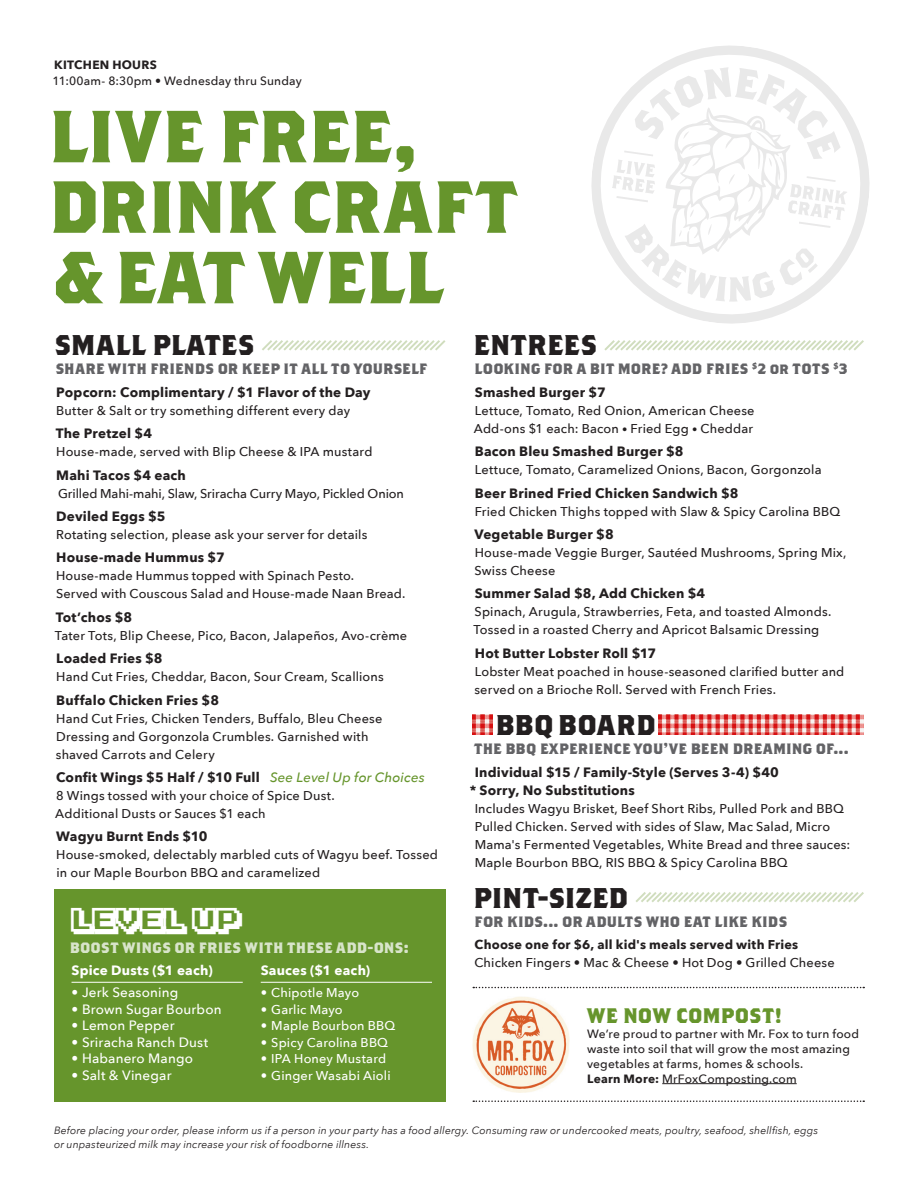
<style>
.page{position:relative;width:918px;height:1188px;background:#fff}
.page>*{position:absolute;margin:0;border:0;box-sizing:border-box;transform-origin:0 0}
.Menu-_Section{font:700 73.5px "Brothers OT";letter-spacing:.005em;color:#66952c}
.Menu-_Section-2{font:700 28.5px "Brothers OT";letter-spacing:.005em;color:#231f20}
.Menu-_Name{font:27px "Karmatic Arcade";color:#fff}
.Menu-_Text{font:700 21px "Brothers OT";letter-spacing:.015em;color:#66952c}
.Menu-_Section_Sub{font:700 15px "Brothers OT";letter-spacing:.02em;color:#636366}
.Menu-_Section_Sub-2{font:700 15px "Brothers OT";letter-spacing:.02em;color:#d8e4ca}
.Menu-_Name-2{font:700 13.5px "Avenir Next";letter-spacing:.015em;color:#231f20}
.Menu-_Name-3{font:500 13.5px "Avenir Next";letter-spacing:.01em;color:#fff}
.Menu-_Name-4{font:700 13.5px "Avenir Next";letter-spacing:.015em;color:#fff}
.Menu-_Text-2{font:500 12.75px/18px "Avenir Next";letter-spacing:.015em;color:#231f20}
.Menu-_Text-3{font:500 12.75px "Avenir Next";letter-spacing:.015em;color:#fff}
.Menu-_Text-4{font:500 12.75px "Avenir Next";letter-spacing:-.005em;color:#231f20}
.Menu-_Text-5{font:500 12px/15px "Avenir Next";letter-spacing:.015em;color:#231f20}
.Menu-_Name-5{font:700 12px "Avenir Next";letter-spacing:.02em;color:#231f20}
.Legal{font:italic 10.5px/13.5px "Avenir Next";letter-spacing:.015em;color:#231f20}
.s1{font-weight:500;font-style:italic;color:#66952c}
.s2{font-size:10.5px}
.s3{font-weight:700}
</style>
<div class="page">
<svg style="left:591px;top:45px;width:279px;height:279px"></svg>
<svg style="left:612px;top:67px;width:235px;height:235px"></svg>
<div style="left:54px;top:889px;width:392px;height:213px;background:#66952c"></div>
<hr style="left:72px;top:982px;width:171px;height:1px;background:#fff">
<hr style="left:261px;top:982px;width:171px;height:1px;background:#fff">
<svg style="left:262px;top:340px;width:184px;height:11px"></svg>
<svg style="left:604px;top:340px;width:260px;height:11px"></svg>
<svg style="left:636px;top:892px;width:228px;height:11px"></svg>
<svg style="left:473px;top:987px;width:391px;height:1px"></svg>
<svg style="left:473px;top:1100px;width:391px;height:2px"></svg>
<img style="left:473px;top:996px;width:96px;height:97px">
<hr style="left:662px;top:1083px;width:135px;height:1px;background:#231f20">
<img style="left:658px;top:715px;width:206px;height:20px">
<img style="left:472px;top:715px;width:20px;height:20px">
<p class="Menu-_Name-5" style="left:54px;top:54px;width:104px">KITCHEN HOURS</p>
<p class="Menu-_Text-5" style="left:53px;top:73px;width:251px">11:00am- 8:30pm • Wednesday thru Sunday</p>
<p class="Menu-_Section" style="left:49px;top:103px;width:370px">LIVE FREE,</p>
<p class="Menu-_Section" style="left:49px;top:174px;width:470px">DRINK CRAFT</p>
<p class="Menu-_Section" style="left:54px;top:244px;width:390px">&amp; EAT WELL</p>
<p class="Menu-_Section-2" style="left:55px;top:333px;width:201px">SMALL PLATES</p>
<p class="Menu-_Section_Sub" style="left:56px;top:362px;width:373px">SHARE WITH FRIENDS OR KEEP IT ALL TO YOURSELF</p>
<p class="Menu-_Name-2" style="left:56px;top:380px;width:316px">Popcorn: Complimentary / $1 Flavor of the Day</p>
<p class="Menu-_Text-2" style="left:56px;top:401px;width:296px">Butter &amp; Salt or try something different every day</p>
<p class="Menu-_Name-2" style="left:56px;top:422px;width:98px">The Pretzel $4</p>
<p class="Menu-_Text-2" style="left:56px;top:442px;width:318px">House-made, served with Blip Cheese &amp; IPA mustard</p>
<p class="Menu-_Name-2" style="left:56px;top:463px;width:131px">Mahi Tacos $4 each</p>
<p class="Menu-_Text-4" style="left:58px;top:482px;width:347px">Grilled Mahi-mahi, Slaw, Sriracha Curry Mayo, Pickled Onion</p>
<p class="Menu-_Name-2" style="left:56px;top:505px;width:111px">Deviled Eggs $5</p>
<p class="Menu-_Text-2" style="left:56px;top:525px;width:313px">Rotating selection, please ask your server for details</p>
<p class="Menu-_Name-2" style="left:56px;top:546px;width:170px">House-made Hummus $7</p>
<p class="Menu-_Text-2" style="left:56px;top:566px;width:351px">House-made Hummus topped with Spinach Pesto.<br>Served with Couscous Salad and House-made Naan Bread.</p>
<p class="Menu-_Name-2" style="left:56px;top:605px;width:78px">Tot’chos $8</p>
<p class="Menu-_Text-2" style="left:55px;top:626px;width:354px">Tater Tots, Blip Cheese, Pico, Bacon, Jalapeños, Avo-crème</p>
<p class="Menu-_Name-2" style="left:56px;top:647px;width:108px">Loaded Fries $8</p>
<p class="Menu-_Text-2" style="left:56px;top:667px;width:329px">Hand Cut Fries, Cheddar, Bacon, Sour Cream, Scallions</p>
<p class="Menu-_Name-2" style="left:56px;top:688px;width:164px">Buffalo Chicken Fries $8</p>
<p class="Menu-_Text-2" style="left:56px;top:709px;width:328px">Hand Cut Fries, Chicken Tenders, Buffalo, Bleu Cheese<br>Dressing and Gorgonzola Crumbles. Garnished with shaved Carrots and Celery</p>
<p class="Menu-_Name-2" style="left:56px;top:766px;width:370px">Confit Wings $5 Half / $10 Full <span class="s1">See Level Up for Choices</span></p>
<p class="Menu-_Text-2" style="left:55px;top:786px;width:281px">8 Wings tossed with your choice of Spice Dust.<br>Additional Dusts or Sauces $1 each</p>
<p class="Menu-_Name-2" style="left:56px;top:825px;width:153px">Wagyu Burnt Ends $10</p>
<p class="Menu-_Text-2" style="left:56px;top:845px;width:383px">House-smoked, delectably marbled cuts of Wagyu beef. Tossed in our Maple Bourbon BBQ and caramelized</p>
<p class="Menu-_Section-2" style="left:474px;top:333px;width:125px">ENTREES</p>
<p class="Menu-_Section_Sub" style="left:474px;top:362px;width:375px">LOOKING FOR A BIT MORE? ADD FRIES <sup>$</sup>2 or TOTS <sup>$</sup>3</p>
<p class="Menu-_Name-2" style="left:475px;top:380px;width:133px">Smashed Burger $7</p>
<p class="Menu-_Text-2" style="left:474px;top:401px;width:282px">Lettuce, Tomato, Red Onion, American Cheese<br>Add-ons $1 each: Bacon <span class="s2">•</span> Fried Egg <span class="s2">•</span> Cheddar</p>
<p class="Menu-_Name-2" style="left:475px;top:440px;width:210px">Bacon Bleu Smashed Burger $8</p>
<p class="Menu-_Text-2" style="left:475px;top:460px;width:348px">Lettuce, Tomato, Caramelized Onions, Bacon, Gorgonzola</p>
<p class="Menu-_Name-2" style="left:475px;top:481px;width:265px">Beer Brined Fried Chicken Sandwich $8</p>
<p class="Menu-_Text-2" style="left:475px;top:502px;width:367px">Fried Chicken Thighs topped with Slaw &amp; Spicy Carolina BBQ</p>
<p class="Menu-_Name-2" style="left:475px;top:523px;width:141px">Vegetable Burger $8</p>
<p class="Menu-_Text-2" style="left:475px;top:543px;width:373px">House-made Veggie Burger, Sautéed Mushrooms, Spring Mix,<br>Swiss Cheese</p>
<p class="Menu-_Name-2" style="left:475px;top:582px;width:232px">Summer Salad $8, Add Chicken $4</p>
<p class="Menu-_Text-2" style="left:473px;top:602px;width:360px">Spinach, Arugula, Strawberries, Feta, and toasted Almonds.<br>Tossed in a roasted Cherry and Apricot Balsamic Dressing</p>
<p class="Menu-_Name-2" style="left:475px;top:641px;width:183px">Hot Butter Lobster Roll $17</p>
<p class="Menu-_Text-2" style="left:474px;top:662px;width:372px">Lobster Meat poached in house-seasoned clarified butter and served on a Brioche Roll. Served with French Fries.</p>
<p class="Menu-_Section-2" style="left:496px;top:712px;width:162px">BBQ BOARD</p>
<p class="Menu-_Section_Sub" style="left:474px;top:742px;width:376px">THE BBQ EXPERIENCE YOU'VE BEEN DREAMING OF...</p>
<p class="Menu-_Name-2" style="left:475px;top:760px;width:306px">Individual $15 / Family-Style (Serves 3-4) $40</p>
<p class="Menu-_Name-2" style="left:470px;top:778px;width:167px">* Sorry, No Substitutions</p>
<p class="Menu-_Text-2" style="left:475px;top:799px;width:377px">Includes Wagyu Brisket, Beef Short Ribs, Pulled Pork and BBQ Pulled Chicken. Served with sides of Slaw, Mac Salad, Micro Mama's Fermented Vegetables, White Bread and three sauces:<br>Maple Bourbon BBQ, RIS BBQ &amp; Spicy Carolina BBQ</p>
<p class="Menu-_Section-2" style="left:474px;top:885px;width:156px">PINT-SIZED</p>
<p class="Menu-_Section_Sub" style="left:474px;top:915px;width:314px">FOR KIDS... OR ADULTS WHO EAT LIKE KIDS</p>
<p class="Menu-_Text-2" style="left:474px;top:935px;width:362px"><span class="s3">Choose one for $6, all kid's meals served with Fries<br></span>Chicken Fingers • Mac &amp; Cheese • Hot Dog • Grilled Cheese</p>
<p class="Menu-_Name" style="left:71px;top:908px;width:170px">LEVEL UP</p>
<p class="Menu-_Section_Sub-2" style="left:70px;top:941px;width:340px">BOOST WINGS OR FRIES WITH THESE ADD-ONS:</p>
<p class="Menu-_Name-4" style="left:72px;top:959px;width:143px">Spice Dusts ($1 each)</p>
<p class="Menu-_Name-3" style="left:72px;top:981px;width:108px">• Jerk Seasoning</p>
<p class="Menu-_Name-3" style="left:72px;top:997px;width:152px">• Brown Sugar Bourbon</p>
<p class="Menu-_Name-3" style="left:72px;top:1014px;width:105px">• Lemon Pepper</p>
<p class="Menu-_Name-3" style="left:72px;top:1030px;width:138px">• Sriracha Ranch Dust</p>
<p class="Menu-_Name-3" style="left:72px;top:1047px;width:123px">• Habanero Mango</p>
<p class="Menu-_Name-3" style="left:72px;top:1063px;width:102px">• Salt &amp; Vinegar</p>
<p class="Menu-_Name-4" style="left:261px;top:959px;width:111px">Sauces ($1 each)</p>
<p class="Menu-_Text-3" style="left:261px;top:982px;width:100px">• Chipotle Mayo</p>
<p class="Menu-_Text-3" style="left:261px;top:998px;width:83px">• Garlic Mayo</p>
<p class="Menu-_Text-3" style="left:261px;top:1015px;width:136px">• Maple Bourbon BBQ</p>
<p class="Menu-_Text-3" style="left:261px;top:1031px;width:129px">• Spicy Carolina BBQ</p>
<p class="Menu-_Text-3" style="left:261px;top:1048px;width:127px">• IPA Honey Mustard</p>
<p class="Menu-_Text-3" style="left:261px;top:1064px;width:131px">• Ginger Wasabi Aioli</p>
<p class="Menu-_Text" style="left:587px;top:1006px;width:196px">WE NOW COMPOST!</p>
<p class="Menu-_Text-5" style="left:587px;top:1026px;width:274px">We’re proud to partner with Mr. Fox to turn food waste into soil that will grow the most amazing vegetables at farms, homes &amp; schools.<br><span class="s3">Learn More:</span> MrFoxComposting.com</p>
<p class="Legal" style="left:54px;top:1123px;width:766px">Before placing your order, please inform us if a person in your party has a food allergy. Consuming raw or undercooked meats, poultry, seafood, shellfish, eggs or unpasteurized milk may increase your risk of foodborne illness.</p>
</div>
